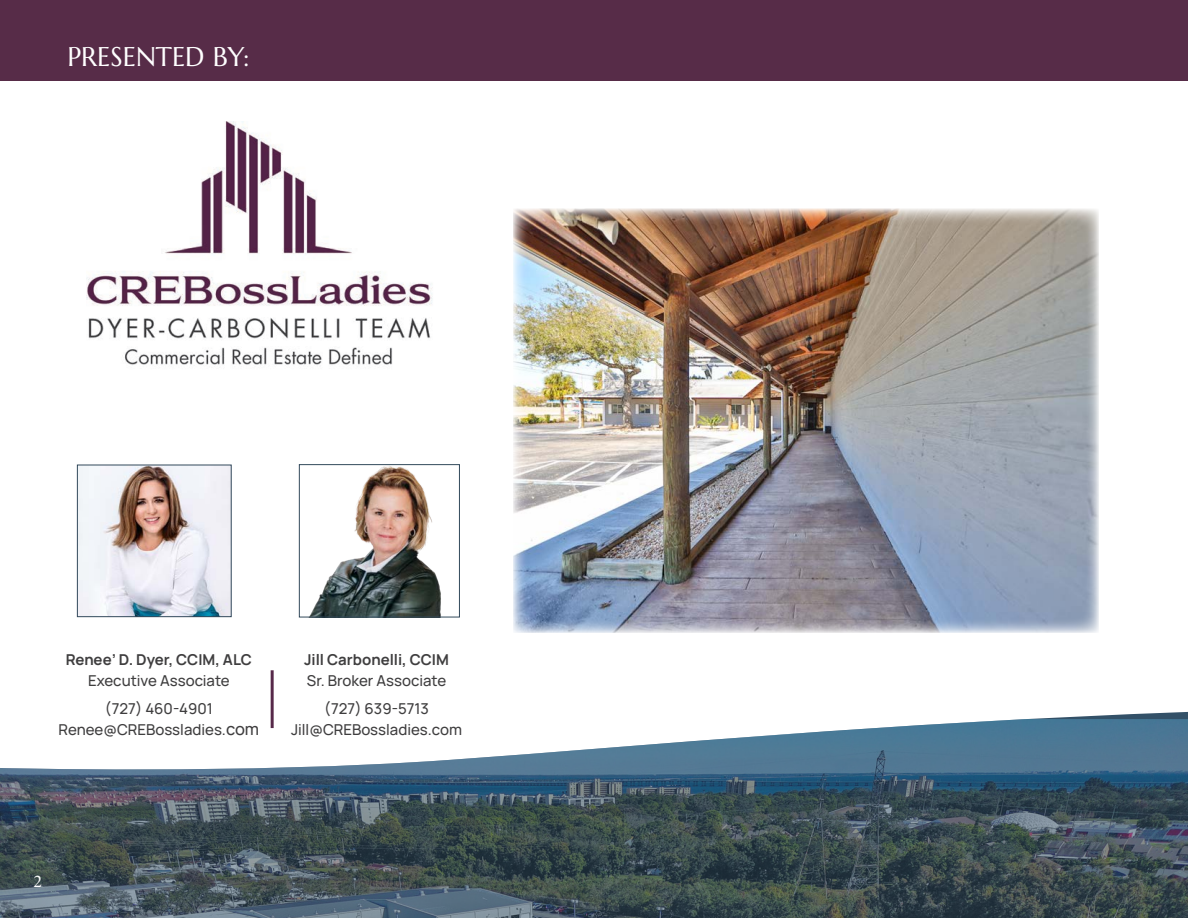
<style>
.page{position:relative;width:1188px;height:918px;background:#fff}
.page>*{position:absolute;margin:0;border:0;box-sizing:border-box;transform-origin:0 0}
.t1{font:27px "Marcellus";color:#fff}
.t2{font:18px "Minion Pro";color:#fff}
.t3{font:700 15px/21px "Manrope";color:#3f3e3f;text-align:center}
.t4{font:500 15px "Manrope";color:#3f3e3f}
.s1{font-weight:500}
.s2{font-size:16.5px}
</style>
<div class="page">
<div style="left:0;top:0;width:1188px;height:81px;background:#572c48"></div>
<img style="left:87px;top:122px;width:346px;height:243px">
<hr style="left:271px;top:670px;width:3px;height:58px;background:#57294a">
<img style="left:0;top:719px;width:1188px;height:199px">
<img style="left:513px;top:209px;width:586px;height:424px">
<img style="left:79px;top:467px;width:151px;height:148px">
<div style="left:77px;top:465px;width:155px;height:152px;border:1px solid #32495b"></div>
<img style="left:310px;top:466px;width:131px;height:149px">
<div style="left:299px;top:464px;width:161px;height:153px;border:1px solid #32495b"></div>
<p class="t1" style="left:68px;top:40px;width:183px">PRESENTED BY:</p>
<p class="t3" style="left:66px;top:648px;width:188px">Renee’ D. Dyer, CCIM, ALC<br><span class="s1">Executive Associate</span></p>
<p class="t4" style="left:105px;top:697px;width:109px">(727) 460-4901</p>
<p class="t4" style="left:59px;top:718px;width:202px">Renee@CREBossladies.<span class="s2">com</span></p>
<p class="t3" style="left:304px;top:648px;width:146px;text-align:left">Jill Carbonelli, CCIM<br><span class="s1">Sr. Broker Associate</span></p>
<p class="t4" style="left:324px;top:697px;width:106px">(727) 639-5713</p>
<p class="t4" style="left:291px;top:718px;width:173px">Jill@CREBossladies.com</p>
<p class="t2" style="left:33px;top:869px;width:10px">2</p>
</div>
